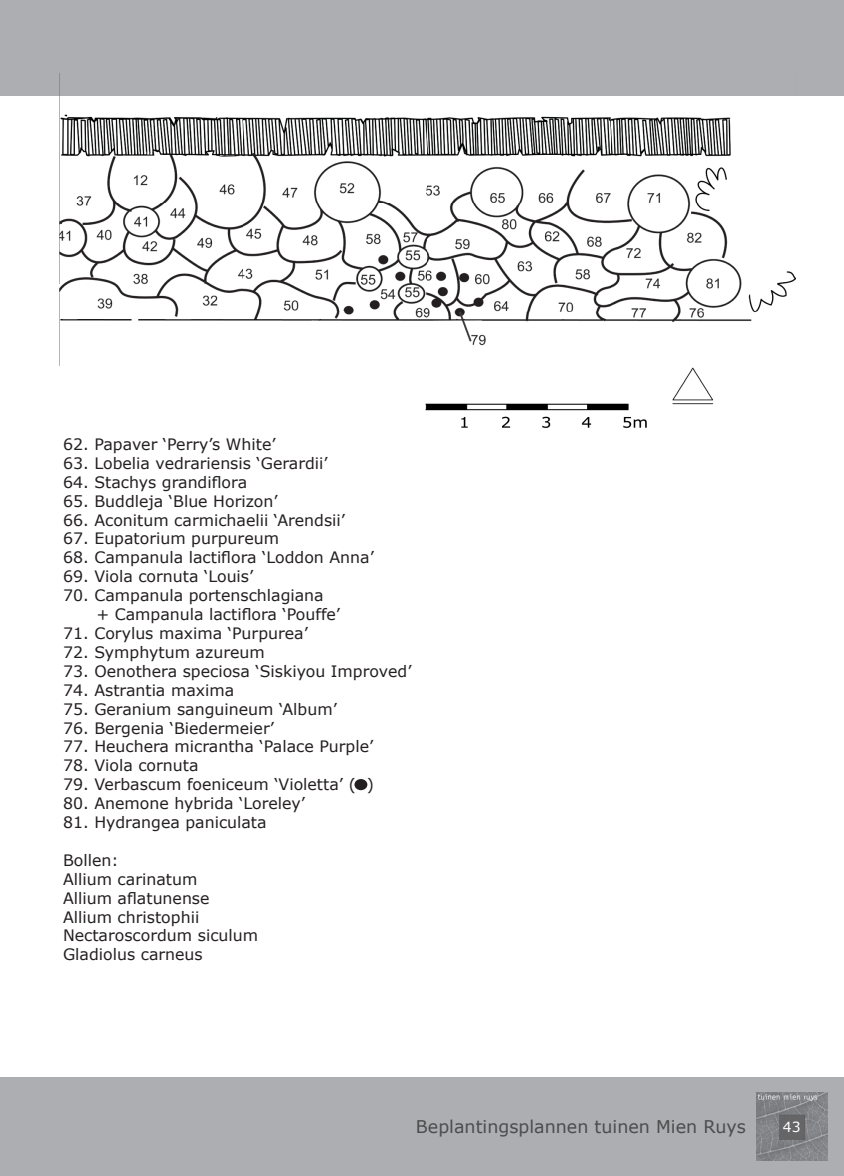
<style>
.page{position:relative;width:844px;height:1176px;background:#fff}
.page>*{position:absolute;margin:0;border:0;box-sizing:border-box;transform-origin:0 0}
.t1{font:17.5px "Verdana";color:#4b4c4d}
.t2{font:15.75px/18.9px "Verdana";color:#231f20}
.t3{font:14px "Verdana";color:#fff}
</style>
<div class="page">
<div style="left:0;top:1077px;width:843px;height:99px;background:#adaeb2"></div>
<div style="left:0;top:0;width:843px;height:96px;background:#adaeb2"></div>
<img style="left:756px;top:1093px;width:71px;height:68px">
<img style="left:425px;top:403px;width:222px;height:26px">
<div style="left:354px;top:779px;width:13px;height:11px;background:#231f20;border-radius:50%"></div>
<img style="left:60px;top:114px;width:735px;height:232px">
<img style="left:672px;top:367px;width:42px;height:38px">
<p class="t2" style="left:63px;top:434px;width:214px">62. Papaver ‘Perry’s White’</p>
<p class="t2" style="left:63px;top:453px;width:266px">63. Lobelia vedrariensis ‘Gerardii’</p>
<p class="t2" style="left:63px;top:472px;width:185px">64. Stachys grandiflora</p>
<p class="t2" style="left:63px;top:491px;width:216px">65. Buddleja ‘Blue Horizon’</p>
<p class="t2" style="left:63px;top:510px;width:283px">66. Aconitum carmichaelii ‘Arendsii’</p>
<p class="t2" style="left:63px;top:529px;width:217px">67. Eupatorium purpureum</p>
<p class="t2" style="left:63px;top:548px;width:312px">68. Campanula lactiflora ‘Loddon Anna’</p>
<p class="t2" style="left:63px;top:567px;width:192px">69. Viola cornuta ‘Louis’</p>
<p class="t2" style="left:96px;top:586px;width:245px;text-indent:-33px">70. Campanula portenschlagiana + Campanula lactiflora ‘Pouffe’</p>
<p class="t2" style="left:63px;top:623px;width:246px">71. Corylus maxima ‘Purpurea’</p>
<p class="t2" style="left:63px;top:642px;width:203px">72. Symphytum azureum</p>
<p class="t2" style="left:63px;top:661px;width:350px">73. Oenothera speciosa ‘Siskiyou Improved’</p>
<p class="t2" style="left:63px;top:680px;width:173px">74. Astrantia maxima</p>
<p class="t2" style="left:63px;top:699px;width:275px">75. Geranium sanguineum ‘Album’</p>
<p class="t2" style="left:63px;top:718px;width:212px">76. Bergenia ‘Biedermeier’</p>
<p class="t2" style="left:63px;top:737px;width:312px">77. Heuchera micrantha ‘Palace Purple’</p>
<p class="t2" style="left:63px;top:756px;width:137px">78. Viola cornuta</p>
<p class="t2" style="left:63px;top:775px;width:312px">79. Verbascum foeniceum ‘Violetta’ ( )</p>
<p class="t2" style="left:63px;top:794px;width:243px">80. Anemone hybrida ‘Loreley’</p>
<p class="t2" style="left:63px;top:812px;width:205px">81. Hydrangea paniculata</p>
<p class="t2" style="left:63px;top:850px;width:196px">Bollen:<br>Allium carinatum<br>Allium aflatunense<br>Allium christophii<br>Nectaroscordum siculum<br>Gladiolus carneus</p>
<p class="t1" style="left:416px;top:1114px;width:331px">Beplantingsplannen tuinen Mien Ruys</p>
<p class="t3" style="left:782px;top:1117px;width:19px">43</p>
</div>
